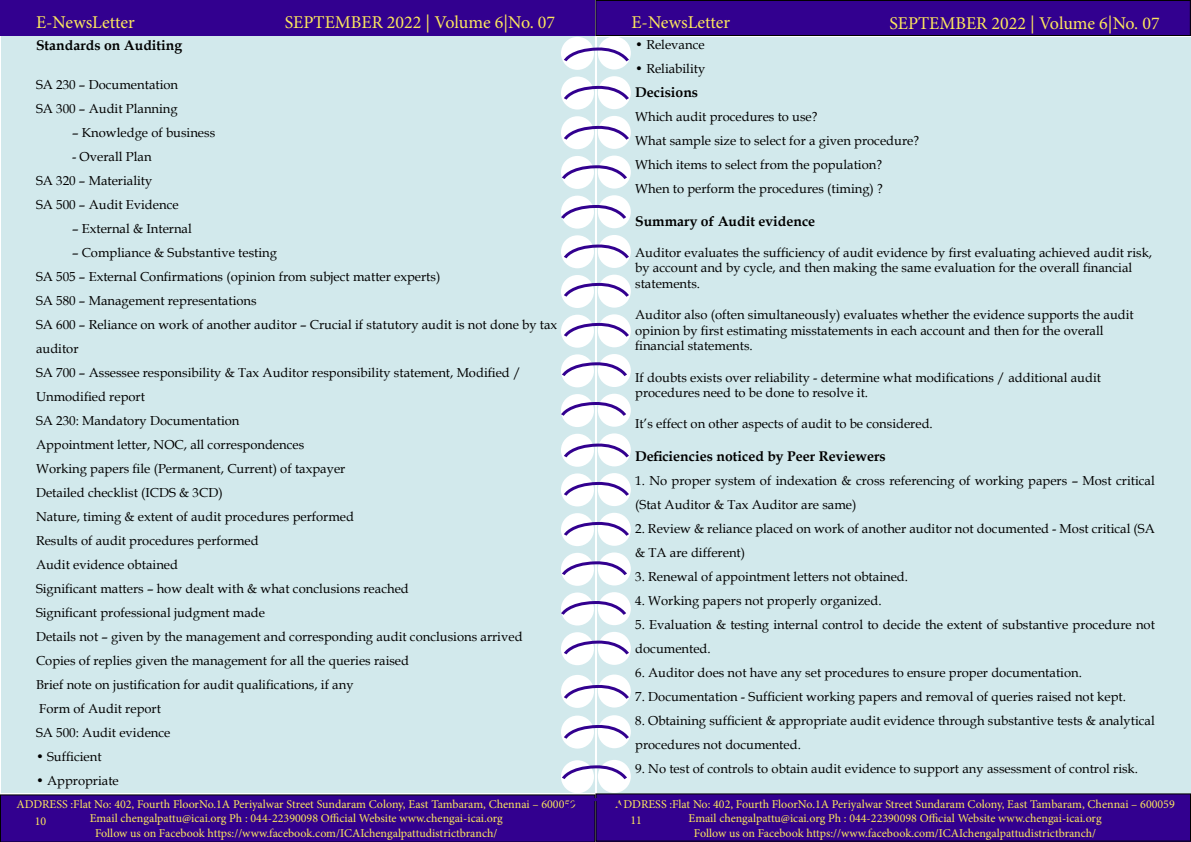
<style>
.page{position:relative;width:1191px;height:842px;background:#fff}
.page>*{position:absolute;margin:0;border:0;box-sizing:border-box;transform-origin:0 0}
.t1{font:18px "Minion Pro";color:#fce85d}
.t2{font:700 14px "Book Antiqua";color:#000}
.t3{font:13px/24px "Book Antiqua";color:#000}
.t4{font:12px/14.4px "Minion Pro";color:#fce85d;text-align:center}
</style>
<div class="page">
<div style="left:1px;top:36px;width:593px;height:757px;background:#d2e9ec"></div>
<div style="left:597px;top:37px;width:593px;height:757px;background:#d2e9ec"></div>
<div style="left:0;top:0;width:595px;height:36px;background:#32008f"></div>
<div style="left:596px;top:0;width:594px;height:36px;background:#32008f"></div>
<div style="left:595px;top:0;width:595px;height:36px;border:1px solid #000"></div>
<div style="left:596px;top:794px;width:594px;height:47px;background:#32008f"></div>
<div style="left:595px;top:793px;width:596px;height:49px;border:1px solid #000"></div>
<div style="left:598px;top:36px;width:33px;height:34px;background:#fff;border-radius:50%"></div>
<div style="left:561px;top:37px;width:33px;height:33px;background:#fff;border-radius:50%"></div>
<div style="left:598px;top:76px;width:33px;height:33px;background:#fff;border-radius:50%"></div>
<div style="left:561px;top:77px;width:33px;height:33px;background:#fff;border-radius:50%"></div>
<div style="left:598px;top:116px;width:33px;height:33px;background:#fff;border-radius:50%"></div>
<div style="left:561px;top:116px;width:33px;height:33px;background:#fff;border-radius:50%"></div>
<div style="left:598px;top:156px;width:33px;height:33px;background:#fff;border-radius:50%"></div>
<div style="left:561px;top:156px;width:33px;height:33px;background:#fff;border-radius:50%"></div>
<div style="left:598px;top:195px;width:33px;height:33px;background:#fff;border-radius:50%"></div>
<div style="left:561px;top:196px;width:33px;height:33px;background:#fff;border-radius:50%"></div>
<div style="left:598px;top:235px;width:33px;height:33px;background:#fff;border-radius:50%"></div>
<div style="left:561px;top:235px;width:33px;height:33px;background:#fff;border-radius:50%"></div>
<div style="left:598px;top:275px;width:33px;height:33px;background:#fff;border-radius:50%"></div>
<div style="left:561px;top:275px;width:33px;height:33px;background:#fff;border-radius:50%"></div>
<div style="left:598px;top:314px;width:33px;height:33px;background:#fff;border-radius:50%"></div>
<div style="left:561px;top:315px;width:33px;height:33px;background:#fff;border-radius:50%"></div>
<div style="left:598px;top:354px;width:33px;height:33px;background:#fff;border-radius:50%"></div>
<div style="left:561px;top:354px;width:33px;height:33px;background:#fff;border-radius:50%"></div>
<div style="left:598px;top:394px;width:33px;height:33px;background:#fff;border-radius:50%"></div>
<div style="left:561px;top:394px;width:33px;height:33px;background:#fff;border-radius:50%"></div>
<div style="left:598px;top:433px;width:33px;height:33px;background:#fff;border-radius:50%"></div>
<div style="left:561px;top:434px;width:33px;height:33px;background:#fff;border-radius:50%"></div>
<div style="left:598px;top:473px;width:33px;height:33px;background:#fff;border-radius:50%"></div>
<div style="left:561px;top:473px;width:33px;height:33px;background:#fff;border-radius:50%"></div>
<div style="left:598px;top:513px;width:33px;height:33px;background:#fff;border-radius:50%"></div>
<div style="left:561px;top:513px;width:33px;height:33px;background:#fff;border-radius:50%"></div>
<div style="left:598px;top:552px;width:33px;height:33px;background:#fff;border-radius:50%"></div>
<div style="left:561px;top:553px;width:33px;height:33px;background:#fff;border-radius:50%"></div>
<div style="left:598px;top:592px;width:33px;height:33px;background:#fff;border-radius:50%"></div>
<div style="left:561px;top:592px;width:33px;height:33px;background:#fff;border-radius:50%"></div>
<div style="left:598px;top:632px;width:33px;height:33px;background:#fff;border-radius:50%"></div>
<div style="left:561px;top:632px;width:33px;height:33px;background:#fff;border-radius:50%"></div>
<div style="left:598px;top:674px;width:33px;height:33px;background:#fff;border-radius:50%"></div>
<div style="left:561px;top:675px;width:33px;height:33px;background:#fff;border-radius:50%"></div>
<div style="left:598px;top:715px;width:33px;height:33px;background:#fff;border-radius:50%"></div>
<div style="left:561px;top:715px;width:33px;height:34px;background:#fff;border-radius:50%"></div>
<div style="left:598px;top:760px;width:33px;height:33px;background:#fff;border-radius:50%"></div>
<div style="left:561px;top:760px;width:33px;height:33px;background:#fff;border-radius:50%"></div>
<svg style="left:562px;top:45px;width:68px;height:19px"></svg>
<svg style="left:562px;top:441px;width:68px;height:19px"></svg>
<svg style="left:562px;top:242px;width:68px;height:19px"></svg>
<svg style="left:562px;top:638px;width:68px;height:19px"></svg>
<svg style="left:562px;top:84px;width:68px;height:18px"></svg>
<svg style="left:562px;top:480px;width:68px;height:18px"></svg>
<svg style="left:562px;top:281px;width:68px;height:18px"></svg>
<svg style="left:562px;top:683px;width:68px;height:18px"></svg>
<svg style="left:562px;top:124px;width:68px;height:18px"></svg>
<svg style="left:562px;top:520px;width:68px;height:18px"></svg>
<svg style="left:562px;top:321px;width:68px;height:18px"></svg>
<svg style="left:562px;top:723px;width:68px;height:18px"></svg>
<svg style="left:561px;top:163px;width:68px;height:18px"></svg>
<svg style="left:561px;top:559px;width:68px;height:18px"></svg>
<svg style="left:561px;top:360px;width:68px;height:18px"></svg>
<svg style="left:561px;top:763px;width:67px;height:18px"></svg>
<svg style="left:561px;top:203px;width:65px;height:18px"></svg>
<svg style="left:561px;top:599px;width:65px;height:18px"></svg>
<svg style="left:561px;top:400px;width:67px;height:18px"></svg>
<div style="left:0;top:794px;width:628px;height:48px;background:#32008f"></div>
<h1 class="t1" style="left:36px;top:10px;width:100px">E-NewsLetter</h1>
<h1 class="t1" style="left:285px;top:10px;width:272px">SEPTEMBER 2022 | Volume 6|No. 07</h1>
<h1 class="t1" style="left:631px;top:10px;width:100px">E-NewsLetter</h1>
<h1 class="t1" style="left:889px;top:11px;width:272px">SEPTEMBER 2022 | Volume 6|No. 07</h1>
<p class="t2" style="left:36px;top:36px;width:148px">Standards on Auditing</p>
<p class="t3" style="left:36px;top:73px;width:144px">SA 230 – Documentation<br>SA 300 – Audit Planning</p>
<p class="t3" style="left:72px;top:121px;width:145px">– Knowledge of business</p>
<p class="t3" style="left:36px;top:145px;width:144px;text-indent:36px">- Overall Plan<br>SA 320 – Materiality<br>SA 500 – Audit Evidence</p>
<p class="t3" style="left:72px;top:217px;width:121px">– External &amp; Internal</p>
<p class="t3" style="left:36px;top:241px;width:523px;text-indent:36px">– Compliance &amp; Substantive testing<br>SA 505 – External Confirmations (opinion from subject matter experts)<br>SA 580 – Management representations<br>SA 600 – Reliance on work of another auditor – Crucial if statutory audit is not done by tax auditor<br>SA 700 – Assessee responsibility &amp; Tax Auditor responsibility statement, Modified / Unmodified report<br>SA 230: Mandatory Documentation<br>Appointment letter, NOC, all correspondences<br>Working papers file (Permanent, Current) of taxpayer<br>Detailed checklist (ICDS &amp; 3CD)<br>Nature, timing &amp; extent of audit procedures performed<br>Results of audit procedures performed<br>Audit evidence obtained<br>Significant matters – how dealt with &amp; what conclusions reached<br>Significant professional judgment made<br>Details not – given by the management and corresponding audit conclusions arrived Copies of replies given the management for all the queries raised<br>Brief note on justification for audit qualifications, if any<br>Form of Audit report<br>SA 500: Audit evidence</p>
<p class="t3" style="left:36px;top:745px;width:67px">• Sufficient</p>
<p class="t3" style="left:36px;top:769px;width:84px">• Appropriate</p>
<p class="t3" style="left:635px;top:32px;width:71px">• Relevance</p>
<p class="t3" style="left:635px;top:56px;width:72px">• Reliability</p>
<p class="t2" style="left:635px;top:83px;width:64px">Decisions</p>
<p class="t3" style="left:635px;top:104px;width:285px">Which audit procedures to use?<br>What sample size to select for a given procedure?<br>Which items to select from the population?<br>When to perform the procedures (timing) ?</p>
<p class="t2" style="left:635px;top:211px;width:182px">Summary of Audit evidence</p>
<p class="t3" style="left:635px;top:244px;width:518px;line-height:15.6px">Auditor evaluates the sufficiency of audit evidence by first evaluating achieved audit risk, by account and by cycle, and then making the same evaluation for the overall financial statements.</p>
<p class="t3" style="left:635px;top:307px;width:500px;line-height:15.6px">Auditor also (often simultaneously) evaluates whether the evidence supports the audit opinion by first estimating misstatements in each account and then for the overall financial statements.</p>
<p class="t3" style="left:635px;top:369px;width:467px;line-height:15.6px">If doubts exists over reliability - determine what modifications / additional audit procedures need to be done to resolve it.</p>
<p class="t3" style="left:635px;top:412px;width:299px">It’s effect on other aspects of audit to be considered.</p>
<p class="t2" style="left:635px;top:446px;width:252px">Deficiencies noticed by Peer Reviewers</p>
<p class="t3" style="left:635px;top:468px;width:521px">1. No proper system of indexation &amp; cross referencing of working papers – Most critical (Stat Auditor &amp; Tax Auditor are same)</p>
<p class="t3" style="left:635px;top:516px;width:521px">2. Review &amp; reliance placed on work of another auditor not documented - Most critical (SA &amp; TA are different)</p>
<p class="t3" style="left:635px;top:564px;width:274px">3. Renewal of appointment letters not obtained.</p>
<p class="t3" style="left:635px;top:588px;width:248px">4. Working papers not properly organized.</p>
<p class="t3" style="left:635px;top:612px;width:521px">5. Evaluation &amp; testing internal control to decide the extent of substantive procedure not documented.</p>
<p class="t3" style="left:635px;top:660px;width:448px">6. Auditor does not have any set procedures to ensure proper documentation.</p>
<p class="t3" style="left:635px;top:684px;width:492px">7. Documentation - Sufficient working papers and removal of queries raised not kept.</p>
<p class="t3" style="left:635px;top:708px;width:521px">8. Obtaining sufficient &amp; appropriate audit evidence through substantive tests &amp; analytical procedures not documented.</p>
<p class="t3" style="left:635px;top:756px;width:504px">9. No test of controls to obtain audit evidence to support any assessment of control risk.</p>
<p class="t4" style="left:16px;top:797px;width:561px">ADDRESS :Flat No: 402, Fourth FloorNo.1A Periyalwar Street Sundaram Colony, East Tambaram, Chennai – 600059<br>Email chengalpattu@icai.org Ph : 044-22390098 Official Website www.chengai-icai.org<br>Follow us on Facebook https://www.facebook.com/ICAIchengalpattudistrictbranch/</p>
<p class="t4" style="left:35px;top:814px;width:13px">10</p>
<p class="t4" style="left:615px;top:797px;width:561px">ADDRESS :Flat No: 402, Fourth FloorNo.1A Periyalwar Street Sundaram Colony, East Tambaram, Chennai – 600059<br>Email chengalpattu@icai.org Ph : 044-22390098 Official Website www.chengai-icai.org<br>Follow us on Facebook https://www.facebook.com/ICAIchengalpattudistrictbranch/</p>
<p class="t4" style="left:630px;top:813px;width:13px">11</p>
</div>
